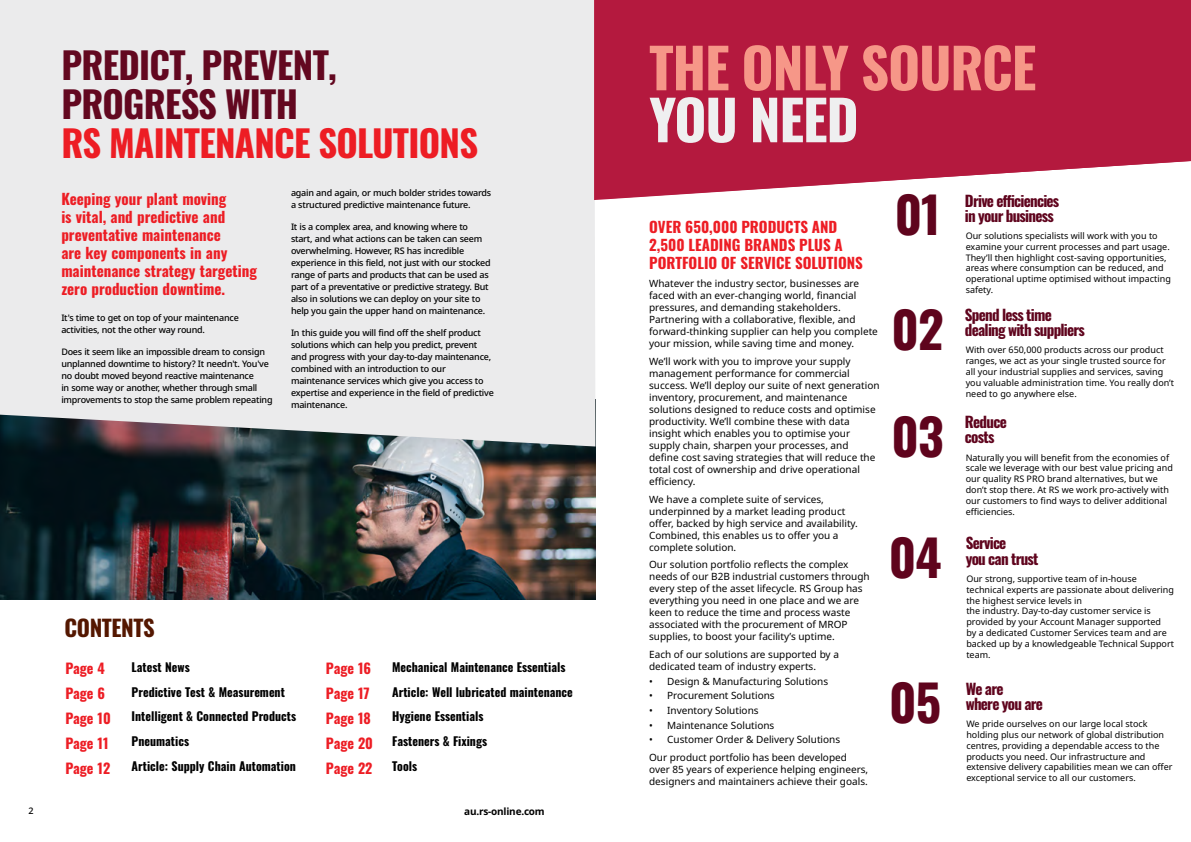
<style>
.page{position:relative;width:1191px;height:842px;background:#fff}
.page>*{position:absolute;margin:0;border:0;box-sizing:border-box;transform-origin:0 0}
.t1{font:700 55px "Oswald";letter-spacing:-.02em;color:#f69788}
.t2{font:700 55px "Oswald";letter-spacing:-.02em;color:#efeff0}
.t3{font:700 50px "Oswald";letter-spacing:-.02em;color:#5f041d}
.t4{font:700 36.6px/39.1px "Oswald";letter-spacing:-.02em;color:#630820}
.t5{font:700 36.6px "Oswald";letter-spacing:-.02em;color:#ed1d24}
.t6{font:700 22.6px "Oswald";letter-spacing:-.02em;color:#541700}
.t7{font:700 15.1px/15.4px "Oswald";letter-spacing:-.05em;color:#5f041d}
.t8{font:700 15px/18px "Oswald";color:#ed1d24}
.t9{font:700 14.1px "Oswald";color:#ed1d24}
.t10{font:700 12px "Oswald";color:#000}
.t11{font:10px/12px "Noto Sans";color:#000}
.t12{font:700 10px "Noto Sans";letter-spacing:-.02em;color:#000}
.t13{font:9px/10.8px "Noto Sans";color:#000}
.t14{font:500 9px/12px "Noto Sans";letter-spacing:-.025em;color:#000}
</style>
<div class="page">
<img style="left:0;top:446px;width:595px;height:154px">
<div style="left:0;top:0;width:595px;height:446px;background:#ebebec"></div>
<svg style="left:594px;top:0;width:597px;height:200px;background:#bb2f50"></svg>
<h3 class="t4" style="left:61px;top:48px;width:277px">PREDICT, PREVENT,<br>PROGRESS WITH</h3>
<h3 class="t5" style="left:61px;top:124px;width:418px">RS MAINTENANCE SOLUTIONS</h3>
<h3 class="t8" style="left:61px;top:190px;width:197px">Keeping your plant moving<br>is vital, and predictive and preventative maintenance<br>are key components in any maintenance strategy targeting zero production downtime.</h3>
<p class="t14" style="left:61px;top:312px;width:179px">It's time to get on top of your maintenance activities, not the other way round.</p>
<p class="t14" style="left:61px;top:346px;width:213px">Does it seem like an impossible dream to consign unplanned downtime to history? It needn't. You've no doubt moved beyond reactive maintenance<br>in some way or another, whether through small improvements to stop the same problem repeating</p>
<p class="t14" style="left:291px;top:187px;width:202px">again and again, or much bolder strides towards a structured predictive maintenance future.</p>
<p class="t14" style="left:291px;top:221px;width:201px">It is a complex area, and knowing where to start, and what actions can be taken can seem overwhelming. However, RS has incredible experience in this field, not just with our stocked range of parts and products that can be used as part of a preventative or predictive strategy. But also in solutions we can deploy on your site to help you gain the upper hand on maintenance.</p>
<p class="t14" style="left:291px;top:327px;width:204px">In this guide you will find off the shelf product solutions which can help you predict, prevent and progress with your day-to-day maintenance, combined with an introduction to our maintenance services which give you access to expertise and experience in the field of predictive maintenance.</p>
<h3 class="t6" style="left:65px;top:616px;width:92px">CONTENTS</h3>
<h3 class="t9" style="left:65px;top:661px;width:41px">Page 4</h3>
<p class="t10" style="left:132px;top:661px;width:60px">Latest News</p>
<h3 class="t9" style="left:65px;top:686px;width:41px">Page 6</h3>
<p class="t10" style="left:132px;top:685px;width:155px">Predictive Test &amp; Measurement</p>
<h3 class="t9" style="left:65px;top:711px;width:47px">Page 10</h3>
<p class="t10" style="left:132px;top:710px;width:166px">Intelligent &amp; Connected Products</p>
<h3 class="t9" style="left:65px;top:736px;width:45px">Page 11</h3>
<p class="t10" style="left:132px;top:735px;width:59px">Pneumatics</p>
<h3 class="t9" style="left:65px;top:760px;width:46px">Page 12</h3>
<p class="t10" style="left:132px;top:760px;width:166px">Article: Supply Chain Automation</p>
<h3 class="t9" style="left:326px;top:661px;width:47px">Page 16</h3>
<p class="t10" style="left:392px;top:661px;width:175px">Mechanical Maintenance Essentials</p>
<h3 class="t9" style="left:326px;top:686px;width:45px">Page 17</h3>
<p class="t10" style="left:392px;top:685px;width:182px">Article: Well lubricated maintenance</p>
<h3 class="t9" style="left:326px;top:711px;width:46px">Page 18</h3>
<p class="t10" style="left:392px;top:710px;width:93px">Hygiene Essentials</p>
<h3 class="t9" style="left:326px;top:736px;width:49px">Page 20</h3>
<p class="t10" style="left:392px;top:735px;width:96px">Fasteners &amp; Fixings</p>
<h3 class="t9" style="left:326px;top:760px;width:48px">Page 22</h3>
<p class="t10" style="left:392px;top:760px;width:27px">Tools</p>
<p class="t14" style="left:28px;top:805px;width:7px">2</p>
<p class="t12" style="left:464px;top:805px;width:82px">au.rs-online.com</p>
<h1 class="t1" style="left:649px;top:39px;width:389px">THE ONLY SOURCE</h1>
<h1 class="t2" style="left:649px;top:91px;width:211px">YOU NEED</h1>
<h3 class="t8" style="left:649px;top:219px;width:215px">OVER 650,000 PRODUCTS AND<br>2,500 LEADING BRANDS PLUS A<br>PORTFOLIO OF SERVICE SOLUTIONS</h3>
<p class="t11" style="left:649px;top:278px;width:230px">Whatever the industry sector, businesses are faced with an ever-changing world, financial pressures, and demanding stakeholders.<br>Partnering with a collaborative, flexible, and forward-thinking supplier can help you complete your mission, while saving time and money.</p>
<p class="t11" style="left:649px;top:355px;width:232px">We’ll work with you to improve your supply management performance for commercial success. We’ll deploy our suite of next generation inventory, procurement, and maintenance solutions designed to reduce costs and optimise productivity. We’ll combine these with data insight which enables you to optimise your supply chain, sharpen your processes, and define cost saving strategies that will reduce the total cost of ownership and drive operational efficiency.</p>
<p class="t11" style="left:649px;top:493px;width:210px">We have a complete suite of services, underpinned by a market leading product offer, backed by high service and availability.<br>Combined, this enables us to offer you a complete solution.</p>
<p class="t11" style="left:649px;top:559px;width:222px">Our solution portfolio reflects the complex needs of our B2B industrial customers through every step of the asset lifecycle. RS Group has everything you need in one place and we are keen to reduce the time and process waste associated with the procurement of MROP supplies, to boost your facility’s uptime.</p>
<p class="t11" style="left:649px;top:648px;width:191px">Each of our solutions are supported by a dedicated team of industry experts.</p>
<p class="t11" style="left:649px;top:675px;width:180px">• Design &amp; Manufacturing Solutions</p>
<p class="t11" style="left:649px;top:690px;width:127px">• Procurement Solutions</p>
<p class="t11" style="left:649px;top:704px;width:111px">• Inventory Solutions</p>
<p class="t11" style="left:649px;top:719px;width:127px">• Maintenance Solutions</p>
<p class="t11" style="left:649px;top:731px;width:199px;line-height:17.7px">• Customer Order &amp; Delivery Solutions<br>Our product portfolio has been developed</p>
<p class="t11" style="left:649px;top:763px;width:221px">over 85 years of experience helping engineers, designers and maintainers achieve their goals.</p>
<h2 class="t3" style="left:894px;top:189px;width:47px">01</h2>
<h3 class="t7" style="left:965px;top:194px;width:96px">Drive efficiencies in your business</h3>
<p class="t13" style="left:965px;top:231px;width:207px">Our solutions specialists will work with you to examine your current processes and part usage.<br>They’ll then highlight cost-saving opportunities, areas where consumption can be reduced, and operational uptime optimised without impacting safety.</p>
<h2 class="t3" style="left:891px;top:303px;width:54px">02</h2>
<h3 class="t7" style="left:965px;top:308px;width:121px">Spend less time dealing with suppliers</h3>
<p class="t13" style="left:965px;top:345px;width:210px">With over 650,000 products across our product ranges, we act as your single trusted source for all your industrial supplies and services, saving you valuable administration time. You really don’t need to go anywhere else.</p>
<h2 class="t3" style="left:891px;top:410px;width:54px">03</h2>
<h3 class="t7" style="left:965px;top:415px;width:43px">Reduce costs</h3>
<p class="t13" style="left:965px;top:452px;width:209px">Naturally you will benefit from the economies of scale we leverage with our best value pricing and our quality RS PRO brand alternatives, but we don’t stop there. At RS we work pro-actively with our customers to find ways to deliver additional efficiencies.</p>
<h2 class="t3" style="left:889px;top:531px;width:54px">04</h2>
<h3 class="t7" style="left:965px;top:536px;width:74px">Service<br>you can trust</h3>
<p class="t13" style="left:966px;top:573px;width:209px">Our strong, supportive team of in-house technical experts are passionate about delivering the highest service levels in<br>the industry. Day-to-day customer service is provided by your Account Manager supported<br>by a dedicated Customer Services team and are backed up by a knowledgeable Technical Support team.</p>
<h2 class="t3" style="left:889px;top:677px;width:53px">05</h2>
<h3 class="t7" style="left:965px;top:682px;width:79px">We are<br>where you are</h3>
<p class="t13" style="left:966px;top:719px;width:208px">We pride ourselves on our large local stock holding plus our network of global distribution centres, providing a dependable access to the products you need. Our infrastructure and extensive delivery capabilities mean we can offer exceptional service to all our customers.</p>
</div>
